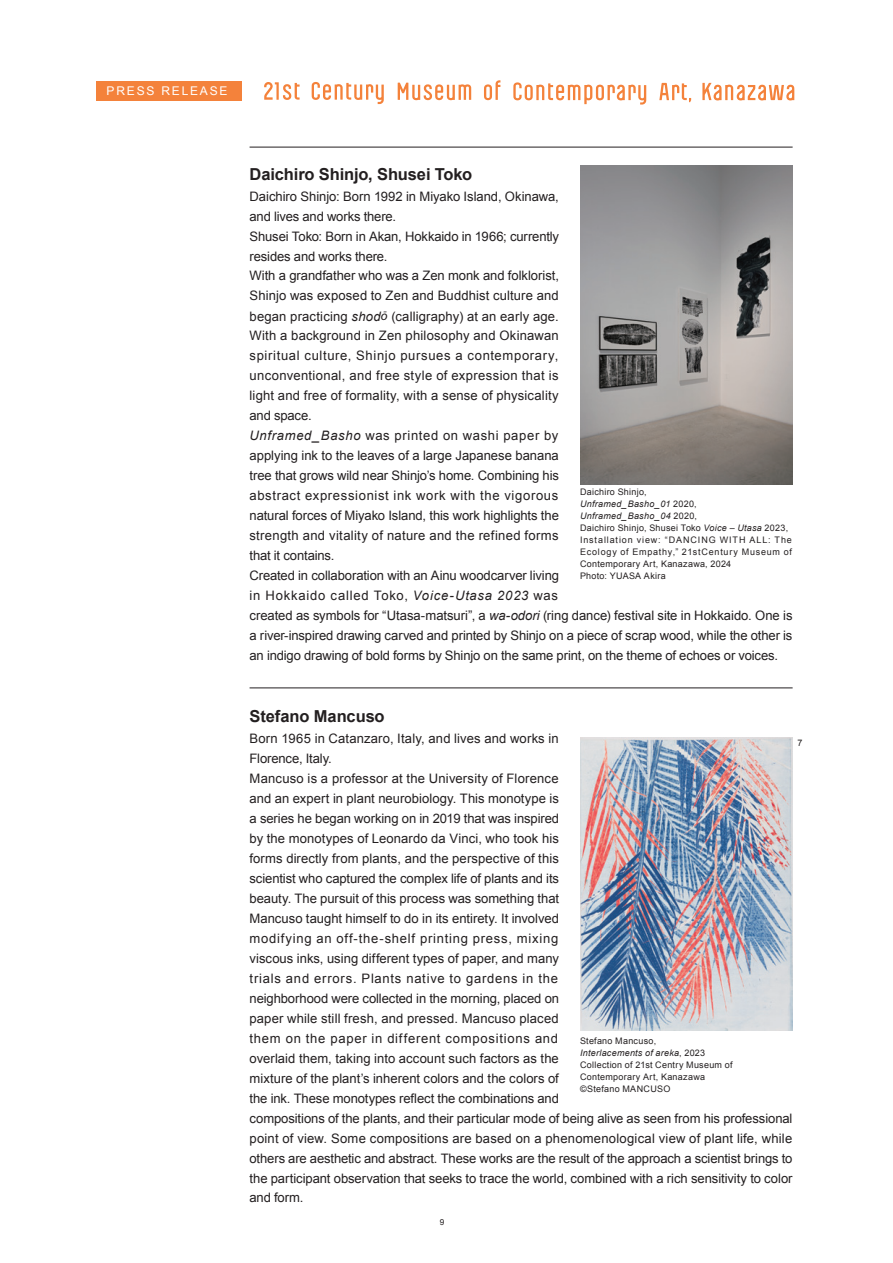
<style>
.page{position:relative;width:893px;height:1263px;background:#fff}
.page>*{position:absolute;margin:0;border:0;box-sizing:border-box;transform-origin:0 0}
.t1{font:700 16.5px "Arial";letter-spacing:-.01em;color:#231f20}
.t2{font:13.05px/20px "Arial";color:#231f20}
.t3{font:12px "Arial";letter-spacing:.15em;color:#fff}
.t4{font:9px/12px "Arial";letter-spacing:.035em;color:#231f20}
.t5{font:8.25px "Arial";color:#231f20}
.s1{font-style:italic}
.s2{font-family:"Myriad Pro";font-style:italic}
</style>
<div class="page">
<svg style="left:312px;top:82px;width:72px;height:22px"></svg>
<svg style="left:264px;top:82px;width:36px;height:18px"></svg>
<svg style="left:484px;top:80px;width:16px;height:20px"></svg>
<svg style="left:398px;top:83px;width:73px;height:17px"></svg>
<svg style="left:659px;top:83px;width:32px;height:19px"></svg>
<svg style="left:513px;top:82px;width:133px;height:23px"></svg>
<svg style="left:702px;top:83px;width:92px;height:17px"></svg>
<div style="left:96px;top:81px;width:146px;height:19px;background:#f4823b"></div>
<hr style="left:250px;top:147px;width:543px;height:1px;background:#231f20">
<img style="left:580px;top:165px;width:213px;height:319px">
<hr style="left:250px;top:688px;width:543px;height:1px;background:#231f20">
<img style="left:580px;top:738px;width:213px;height:292px">
<p class="t3" style="left:107px;top:84px;width:122px">PRESS RELEASE</p>
<p class="t1" style="left:250px;top:165px;width:224px">Daichiro Shinjo, Shusei Toko</p>
<p class="t2" style="left:250px;top:186px;width:544px">Daichiro Shinjo: Born 1992 in Miyako Island, Okinawa,<br>and lives and works there.<br>Shusei Toko: Born in Akan, Hokkaido in 1966; currently<br>resides and works there.<br>With a grandfather who was a Zen monk and folklorist,<br>Shinjo was exposed to Zen and Buddhist culture and<br>began practicing <span class="s1">shod</span><span class="s2">ō</span> (calligraphy) at an early age.<br>With a background in Zen philosophy and Okinawan<br>spiritual culture, Shinjo pursues a contemporary,<br>unconventional, and free style of expression that is<br>light and free of formality, with a sense of physicality<br>and space.<br><span class="s1">Unframed_Basho</span> was printed on washi paper by<br>applying ink to the leaves of a large Japanese banana<br>tree that grows wild near Shinjo’s home. Combining his<br>abstract expressionist ink work with the vigorous<br>natural forces of Miyako Island, this work highlights the<br>strength and vitality of nature and the refined forms<br>that it contains.<br>Created in collaboration with an Ainu woodcarver living<br>in Hokkaido called Toko, <span class="s1">Voice-Utasa 2023</span> was<br>created as symbols for “Utasa-matsuri”, a <span class="s1">wa-odori</span> (ring dance) festival site in Hokkaido. One is a river-inspired drawing carved and printed by Shinjo on a piece of scrap wood, while the other is an indigo drawing of bold forms by Shinjo on the same print, on the theme of echoes or voices.</p>
<p class="t4" style="left:580px;top:486px;width:214px">Daichiro Shinjo,<br><span class="s1">Unframed_Basho_01</span> 2020,<br><span class="s1">Unframed_Basho_04</span> 2020,<br>Daichiro Shinjo, Shusei Toko <span class="s1">Voice – Utasa</span> 2023,<br>Installation view: “DANCING WITH ALL: The<br>Ecology of Empathy,” 21stCentury Museum of<br>Contemporary Art, Kanazawa, 2024<br>Photo: YUASA Akira</p>
<p class="t1" style="left:250px;top:707px;width:137px">Stefano Mancuso</p>
<p class="t2" style="left:250px;top:729px;width:544px">Born 1965 in Catanzaro, Italy, and lives and works in<br>Florence, Italy.<br>Mancuso is a professor at the University of Florence<br>and an expert in plant neurobiology. This monotype is<br>a series he began working on in 2019 that was inspired<br>by the monotypes of Leonardo da Vinci, who took his<br>forms directly from plants, and the perspective of this<br>scientist who captured the complex life of plants and its<br>beauty. The pursuit of this process was something that<br>Mancuso taught himself to do in its entirety. It involved<br>modifying an off-the-shelf printing press, mixing<br>viscous inks, using different types of paper, and many<br>trials and errors. Plants native to gardens in the<br>neighborhood were collected in the morning, placed on<br>paper while still fresh, and pressed. Mancuso placed<br>them on the paper in different compositions and<br>overlaid them, taking into account such factors as the<br>mixture of the plant’s inherent colors and the colors of<br>the ink. These monotypes reflect the combinations and<br>compositions of the plants, and their particular mode of being alive as seen from his professional point of view. Some compositions are based on a phenomenological view of plant life, while others are aesthetic and abstract. These works are the result of the approach a scientist brings to the participant observation that seeks to trace the world, combined with a rich sensitivity to color and form.</p>
<p class="t4" style="left:797px;top:736px;width:7px">7</p>
<p class="t4" style="left:580px;top:1035px;width:154px">Stefano Mancuso,<br><span class="s1">Interlacements of areka</span>, 2023<br>Collection of 21st Centry Museum of<br>Contemporary Art, Kanazawa ©Stefano MANCUSO</p>
<p class="t5" style="left:440px;top:1217px;width:6px">9</p>
</div>
